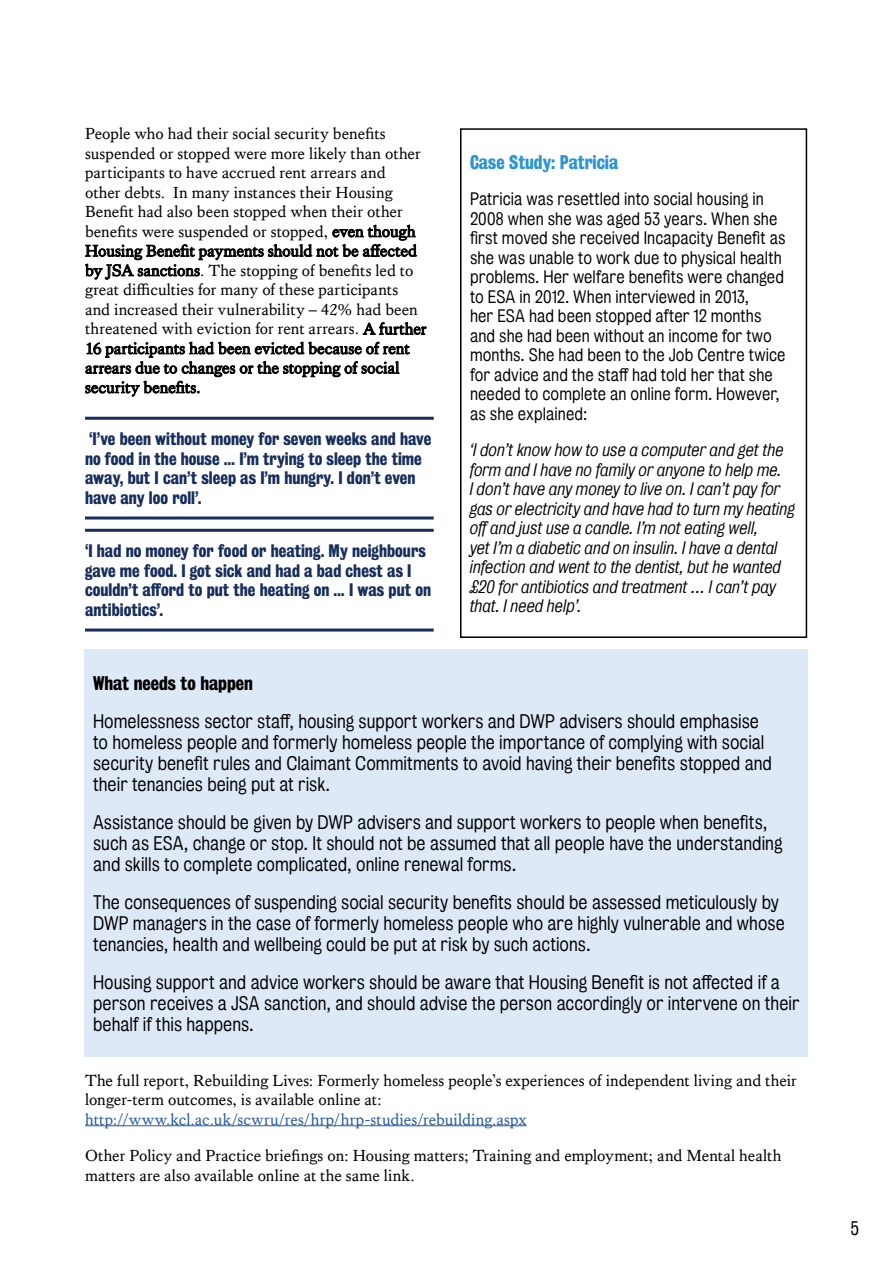
<style>
.page{position:relative;width:893px;height:1263px;background:#fff}
.page>*{position:absolute;margin:0;border:0;box-sizing:border-box;transform-origin:0 0}
.t1{font:18px/21px "Kings Bureau Grot Five One";color:#000}
.t2{font:18px "Kings Bureau Grot Three Seven";letter-spacing:-.005em;color:#2b94d2}
.t3{font:18px "Kings Bureau Grot Three Seven";color:#000}
.t4{font:16.5px/19.5px "Kings Caslon Text";color:#000}
.t5{font:16.5px/19.5px "Kings Bureau Grot Five One";letter-spacing:.005em;color:#000}
.t6{font:italic 16.5px/19.5px "Kings Bureau Grot Five One";letter-spacing:.005em;color:#000}
.t7{font:16.5px/19.5px "Kings Bureau Grot Three Seven";color:#172d5b}
.t8{font:16.5px "Kings Caslon Text";letter-spacing:.01em;color:#275b9b}
</style>
<div class="page">
<div style="left:460px;top:128px;width:347px;height:510px;border:2px solid #000"></div>
<div style="left:85px;top:649px;width:723px;height:408px;background:#dee9f8"></div>
<hr style="left:85px;top:417px;width:349px;height:3px;background:#172d5b">
<hr style="left:85px;top:516px;width:349px;height:3px;background:#172d5b">
<hr style="left:85px;top:529px;width:349px;height:3px;background:#172d5b">
<hr style="left:85px;top:628px;width:349px;height:3px;background:#172d5b">
<svg style="left:85px;top:224px;width:332px;height:56px"></svg>
<svg style="left:362px;top:322px;width:65px;height:13px"></svg>
<svg style="left:85px;top:341px;width:325px;height:56px"></svg>
<hr style="left:85px;top:1125px;width:442px;height:1px;background:#275b9b">
<p class="t4" style="left:85px;top:124px;width:343px">People who had their social security benefits suspended or stopped were more likely than other participants to have accrued rent arrears and<br>other debts. In many instances their Housing Benefit had also been stopped when their other benefits were suspended or stopped, even though Housing Benefit payments should not be affected by JSA sanctions. The stopping of benefits led to great difficulties for many of these participants and increased their vulnerability – 42% had been threatened with eviction for rent arrears. A further 16 participants had been evicted because of rent arrears due to changes or the stopping of social security benefits.</p>
<p class="t7" style="left:85px;top:429px;width:348px">‘I’ve been without money for seven weeks and have no food in the house … I’m trying to sleep the time away, but I can’t sleep as I’m hungry. I don’t even have any loo roll’.</p>
<p class="t7" style="left:85px;top:541px;width:348px">‘I had no money for food or heating. My neighbours gave me food. I got sick and had a bad chest as I couldn’t afford to put the heating on … I was put on antibiotics’.</p>
<p class="t2" style="left:470px;top:151px;width:150px">Case Study: Patricia</p>
<p class="t5" style="left:470px;top:189px;width:317px">Patricia was resettled into social housing in 2008 when she was aged 53 years. When she first moved she received Incapacity Benefit as she was unable to work due to physical health problems. Her welfare benefits were changed to ESA in 2012. When interviewed in 2013,<br>her ESA had been stopped after 12 months and she had been without an income for two months. She had been to the Job Centre twice for advice and the staff had told her that she needed to complete an online form. However, as she explained:</p>
<p class="t6" style="left:470px;top:440px;width:327px">‘I don’t know how to use a computer and get the form and I have no family or anyone to help me.<br>I don’t have any money to live on. I can’t pay for gas or electricity and have had to turn my heating off and just use a candle. I’m not eating well,<br>yet I’m a diabetic and on insulin. I have a dental infection and went to the dentist, but he wanted £20 for antibiotics and treatment … I can’t pay that. I need help’.</p>
<p class="t3" style="left:93px;top:672px;width:161px">What needs to happen</p>
<p class="t1" style="left:93px;top:711px;width:680px">Homelessness sector staff, housing support workers and DWP advisers should emphasise to homeless people and formerly homeless people the importance of complying with social security benefit rules and Claimant Commitments to avoid having their benefits stopped and their tenancies being put at risk.</p>
<p class="t1" style="left:93px;top:812px;width:691px">Assistance should be given by DWP advisers and support workers to people when benefits, such as ESA, change or stop. It should not be assumed that all people have the understanding and skills to complete complicated, online renewal forms.</p>
<p class="t1" style="left:93px;top:892px;width:693px">The consequences of suspending social security benefits should be assessed meticulously by<br>DWP managers in the case of formerly homeless people who are highly vulnerable and whose tenancies, health and wellbeing could be put at risk by such actions.</p>
<p class="t1" style="left:93px;top:972px;width:708px">Housing support and advice workers should be aware that Housing Benefit is not affected if a person receives a JSA sanction, and should advise the person accordingly or intervene on their behalf if this happens.</p>
<p class="t4" style="left:85px;top:1070px;width:713px">The full report, Rebuilding Lives: Formerly homeless people’s experiences of independent living and their longer-term outcomes, is available online at:</p>
<p class="t8" style="left:85px;top:1109px;width:443px">http://www.kcl.ac.uk/scwru/res/hrp/hrp-studies/rebuilding.aspx</p>
<p class="t4" style="left:85px;top:1146px;width:698px">Other Policy and Practice briefings on: Housing matters; Training and employment; and Mental health matters are also available online at the same link.</p>
<p class="t1" style="left:850px;top:1218px;width:10px">5</p>
</div>
